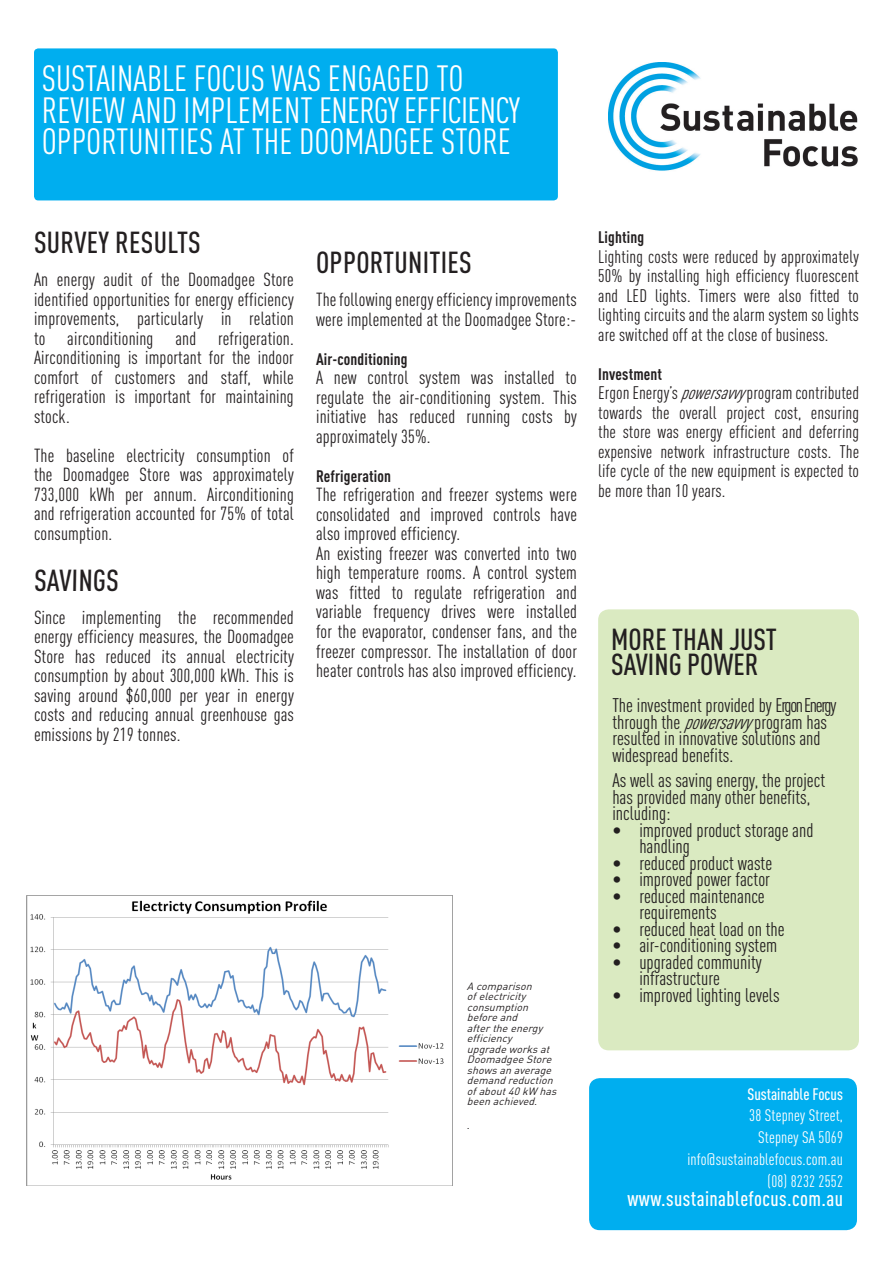
<style>
.page{position:relative;width:893px;height:1263px;background:#fff}
.page>*{position:absolute;margin:0;border:0;box-sizing:border-box;transform-origin:0 0}
.t1{font:condensed 36px/31.5px "DINOT";color:#fff}
.t2{font:500 condensed 30px "DINOT";letter-spacing:.005em;color:#231f20}
.t3{font:500 condensed 21px "DINOT";letter-spacing:.02em;color:#fff}
.t4{font:condensed 19.5px/16.5px "DINOT";color:#231f20}
.t5{font:condensed 18.75px/19.5px "DINOT";letter-spacing:.01em;color:#231f20;text-align:justify}
.t6{font:condensed 18px/19.5px "DINOT";letter-spacing:.01em;color:#231f20;text-align:justify}
.t7{font:condensed 16.5px "DINOT";letter-spacing:.01em;color:#fff}
.t8{font:700 condensed 16.5px "DINOT";letter-spacing:.01em;color:#231f20}
.t9{font:500 condensed 16.5px "DINOT";color:#fff}
.t10{font:italic condensed 13.5px "DINOT";color:#231f20}
.t11{font:italic 10.5px/10.5px "DINOT";color:#231f20}
.s1{font-style:italic}
</style>
<div class="page">
<div style="left:598px;top:609px;width:261px;height:441px;background:#daeac1;border-radius:11px"></div>
<div style="left:34px;top:48px;width:524px;height:152px;background:#00aeef;border-radius:4px"></div>
<img style="left:26px;top:895px;width:427px;height:290px">
<img style="left:608px;top:62px;width:250px;height:109px">
<div style="left:589px;top:1078px;width:268px;height:152px;background:#00aeef;border-radius:11px"></div>
<p class="t1" style="left:42px;top:63px;width:480px">SUSTAINABLE FOCUS WAS ENGAGED TO<br>REVIEW AND IMPLEMENT ENERGY EFFICIENCY<br>OPPORTUNITIES AT THE DOOMADGEE STORE</p>
<p class="t2" style="left:34px;top:225px;width:168px">SURVEY RESULTS</p>
<p class="t5" style="left:34px;top:270px;width:261px">An energy audit of the Doomadgee Store identified opportunities for energy efficiency improvements, particularly in relation to airconditioning and refrigeration.<br>Airconditioning is important for the indoor comfort of customers and staff, while refrigeration is important for maintaining stock.</p>
<p class="t5" style="left:34px;top:445px;width:261px">The baseline electricity consumption of the Doomadgee Store was approximately 733,000 kWh per annum. Airconditioning and refrigeration accounted for 75% of total consumption.</p>
<p class="t2" style="left:34px;top:562px;width:87px">SAVINGS</p>
<p class="t5" style="left:34px;top:607px;width:262px">Since implementing the recommended energy efficiency measures, the Doomadgee Store has reduced its annual electricity consumption by about 300,000 kWh. This is saving around $60,000 per year in energy costs and reducing annual greenhouse gas emissions by 219 tonnes.</p>
<p class="t2" style="left:316px;top:245px;width:157px">OPPORTUNITIES</p>
<p class="t5" style="left:316px;top:290px;width:262px">The following energy efficiency improvements were implemented at the Doomadgee Store:-</p>
<p class="t8" style="left:316px;top:349px;width:93px">Air-conditioning</p>
<p class="t5" style="left:316px;top:368px;width:262px">A new control system was installed to regulate the air-conditioning system. This initiative has reduced running costs by approximately 35%.</p>
<p class="t8" style="left:316px;top:466px;width:76px">Refrigeration</p>
<p class="t5" style="left:316px;top:485px;width:262px">The refrigeration and freezer systems were consolidated and improved controls have also improved efficiency.</p>
<p class="t5" style="left:316px;top:543px;width:262px">An existing freezer was converted into two high temperature rooms. A control system was fitted to regulate refrigeration and variable frequency drives were installed for the evaporator, condenser fans, and the freezer compressor. The installation of door heater controls has also improved efficiency.</p>
<p class="t11" style="left:467px;top:980px;width:94px">A comparison ofelectricity consumption beforeand aftertheenergy efficiency upgradeworksat<br>DoomadgeeStore showsanaverage demandreduction ofabout40kW has beenachieved.</p>
<p class="t10" style="left:467px;top:1117px;width:8px">.</p>
<p class="t8" style="left:598px;top:227px;width:48px">Lighting</p>
<p class="t6" style="left:598px;top:246px;width:262px">Lighting costs were reduced by approximately 50% by installing high efficiency fluorescent and LED lights. Timers were also fitted to lighting circuits and the alarm system so lights are switched off at the close of business.</p>
<p class="t8" style="left:598px;top:364px;width:65px">Investment</p>
<p class="t6" style="left:598px;top:383px;width:263px">Ergon Energy’s <span class="s1">powersavvy</span>program contributed towards the overall project cost, ensuring the store was energy efficient and deferring expensive network infrastructure costs. The life cycle of the new equipment is expected to be more than 10 years.</p>
<p class="t2" style="left:611px;top:621px;width:167px">MORE THAN JUST</p>
<p class="t2" style="left:611px;top:647px;width:149px">SAVING POWER</p>
<p class="t4" style="left:612px;top:697px;width:226px">The investment provided by Ergon Energy through the <span class="s1">powersavvy</span>program has resulted in innovative solutions and widespread benefits.</p>
<p class="t4" style="left:612px;top:772px;width:214px">As well as saving energy, the project has provided many other benefits, including:</p>
<p class="t4" style="left:639px;top:822px;width:176px;text-indent:-27px">• improved product storage and handling</p>
<p class="t4" style="left:612px;top:855px;width:161px">• reduced product waste</p>
<p class="t4" style="left:612px;top:871px;width:159px">• improved power factor</p>
<p class="t4" style="left:639px;top:888px;width:127px;text-indent:-27px">• reduced maintenance requirements</p>
<p class="t4" style="left:612px;top:921px;width:174px">• reduced heat load on the</p>
<p class="t4" style="left:612px;top:937px;width:166px">• air-conditioning system</p>
<p class="t4" style="left:639px;top:954px;width:124px;text-indent:-27px">• upgraded community infrastructure</p>
<p class="t4" style="left:612px;top:987px;width:169px">• improved lighting levels</p>
<p class="t9" style="left:747px;top:1084px;width:97px">Sustainable Focus</p>
<p class="t7" style="left:749px;top:1106px;width:95px">38 Stepney Street,</p>
<p class="t7" style="left:758px;top:1128px;width:86px">Stepney SA 5069</p>
<p class="t7" style="left:687px;top:1149px;width:157px">info@sustainablefocus.com.au</p>
<p class="t7" style="left:767px;top:1171px;width:77px">(08) 8232 2552</p>
<p class="t3" style="left:627px;top:1186px;width:217px">www.sustainablefocus.com.au</p>
</div>
